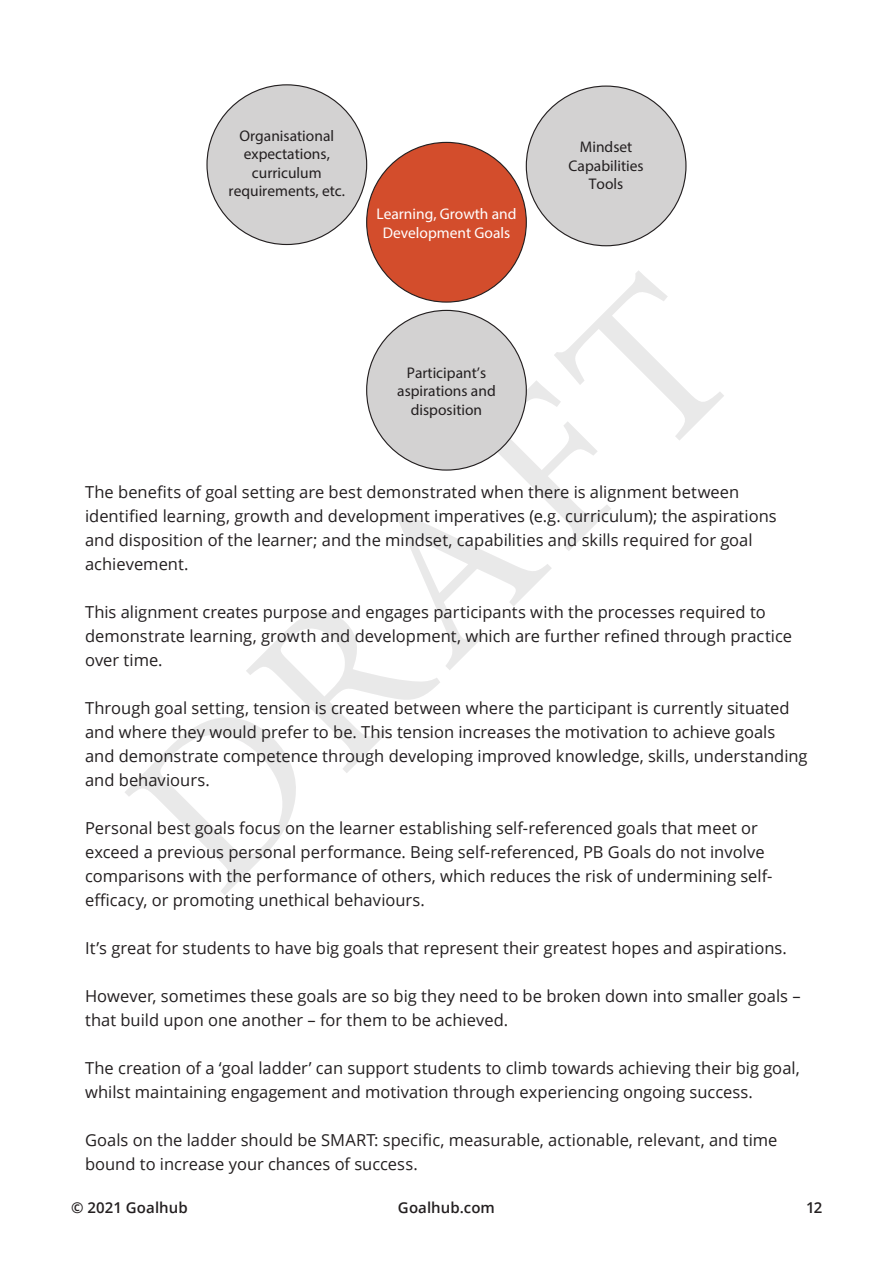
<style>
.page{position:relative;width:893px;height:1263px;background:#fff}
.page>*{position:absolute;margin:0;border:0;box-sizing:border-box;transform-origin:0 0}
.t1{font:16.5px/24px "Open Sans";color:#231f20}
.t2{font:15.45px/18.6px "Myriad Pro";color:#231f20;text-align:center}
.t3{font:15.45px/18.6px "Myriad Pro";color:#fff;text-align:center}
.t4{font:600 15px "Open Sans";letter-spacing:.005em;color:#231f20}
</style>
<div class="page">
<svg style="left:125px;top:270px;width:599px;height:625px"></svg>
<div style="left:367px;top:142px;width:159px;height:160px;background:#d34d2c;border-radius:50%"></div>
<div style="left:207px;top:85px;width:160px;height:159px;background:#d3d2d2;border-radius:50%"></div>
<div style="left:367px;top:310px;width:159px;height:160px;background:#d3d2d2;border-radius:50%"></div>
<div style="left:526px;top:86px;width:160px;height:160px;background:#d3d2d2;border-radius:50%"></div>
<p class="t2" style="left:229px;top:126px;width:118px">Organisational expectations, curriculum requirements, etc.</p>
<p class="t3" style="left:376px;top:205px;width:142px">Learning, Growth and<br>Development Goals</p>
<p class="t2" style="left:397px;top:363px;width:100px">Participant’s aspirations and disposition</p>
<p class="t2" style="left:569px;top:138px;width:76px">Mindset<br>Capabilities<br>Tools</p>
<p class="t1" style="left:85px;top:479px;width:693px">The benefits of goal setting are best demonstrated when there is alignment between identified learning, growth and development imperatives (e.g. curriculum); the aspirations and disposition of the learner; and the mindset, capabilities and skills required for goal achievement.</p>
<p class="t1" style="left:85px;top:599px;width:709px">This alignment creates purpose and engages participants with the processes required to demonstrate learning, growth and development, which are further refined through practice over time.</p>
<p class="t1" style="left:85px;top:695px;width:724px">Through goal setting, tension is created between where the participant is currently situated and where they would prefer to be. This tension increases the motivation to achieve goals and demonstrate competence through developing improved knowledge, skills, understanding and behaviours.</p>
<p class="t1" style="left:85px;top:815px;width:689px">Personal best goals focus on the learner establishing self-referenced goals that meet or exceed a previous personal performance. Being self-referenced, PB Goals do not involve comparisons with the performance of others, which reduces the risk of undermining self&shy;efficacy, or promoting unethical behaviours.</p>
<p class="t1" style="left:85px;top:935px;width:703px">It’s great for students to have big goals that represent their greatest hopes and aspirations.</p>
<p class="t1" style="left:85px;top:983px;width:717px">However, sometimes these goals are so big they need to be broken down into smaller goals – that build upon one another – for them to be achieved.</p>
<p class="t1" style="left:85px;top:1055px;width:716px">The creation of a ‘goal ladder’ can support students to climb towards achieving their big goal, whilst maintaining engagement and motivation through experiencing ongoing success.</p>
<p class="t1" style="left:85px;top:1127px;width:694px">Goals on the ladder should be SMART: specific, measurable, actionable, relevant, and time bound to increase your chances of success.</p>
<p class="t4" style="left:71px;top:1198px;width:118px">© 2021 Goalhub</p>
<p class="t4" style="left:398px;top:1198px;width:98px">Goalhub.com</p>
<p class="t4" style="left:806px;top:1198px;width:18px">12</p>
</div>
